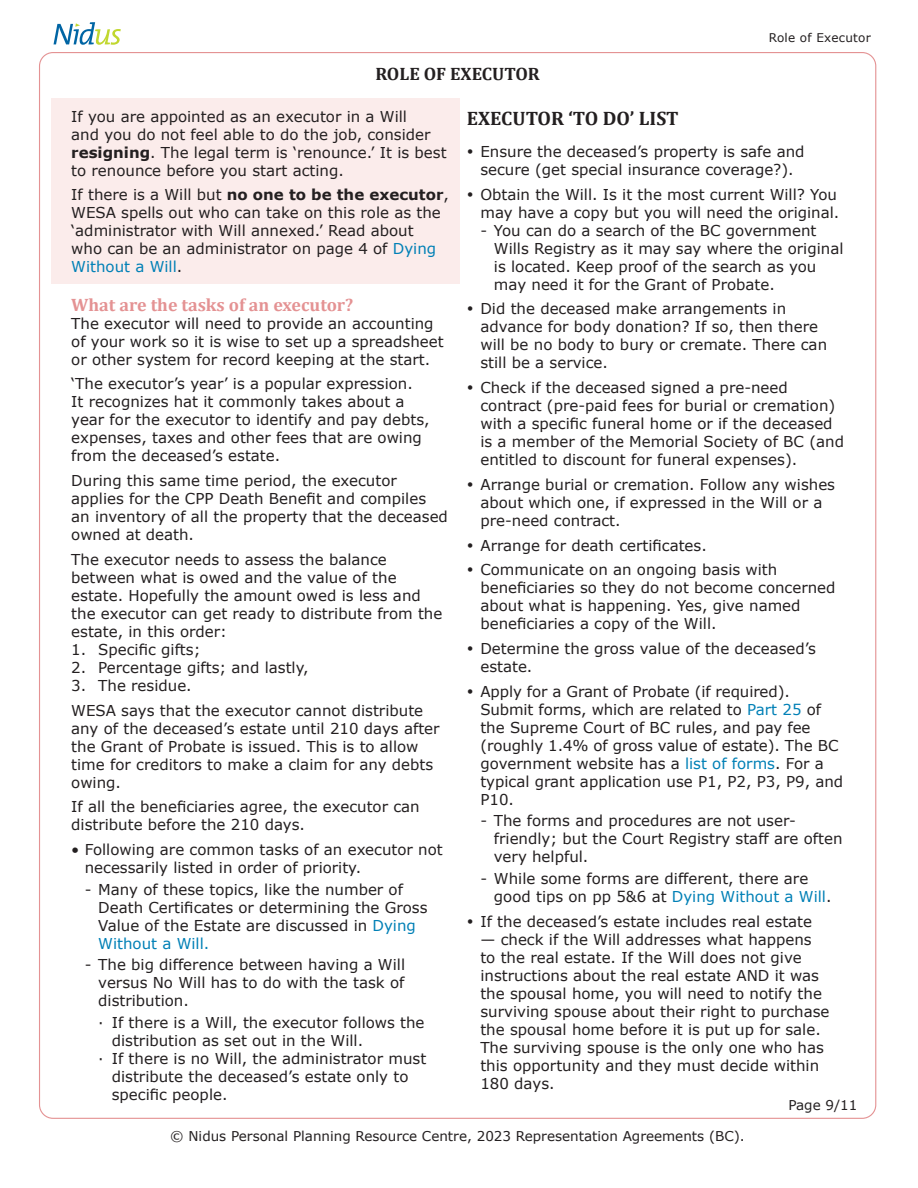
<style>
.page{position:relative;width:918px;height:1188px;background:#fff}
.page>*{position:absolute;margin:0;border:0;box-sizing:border-box;transform-origin:0 0}
.Subheading__sectional{font:700 19.5px "Cambria";color:#231f20}
.Subheading{font:700 18px "Cambria";color:#e49293}
.Bullets{font:700 18px "Cambria";color:#231f20}
.Body{font:15px/18px "Verdana";color:#231f20}
.t1{font:13.5px "Verdana";color:#231f20}
.t2{font:12px "Verdana";letter-spacing:.02em;color:#231f20}
.s1{font-weight:700}
.s2{color:#0080b6}
</style>
<div class="page">
<svg style="left:54px;top:22px;width:67px;height:23px"></svg>
<div style="left:51px;top:98px;width:408px;height:186px;background:#fbeceb"></div>
<p class="Bullets" style="left:375px;top:63px;width:166px">ROLE OF EXECUTOR</p>
<p class="t2" style="left:769px;top:30px;width:104px">Role of Executor</p>
<p class="Body" style="left:71px;top:107px;width:377px">If you are appointed as an executor in a Will<br>and you do not feel able to do the job, consider <span class="s1">resigning</span>. The legal term is ‘renounce.’ It is best to renounce before you start acting.</p>
<p class="Body" style="left:71px;top:186px;width:379px">If there is a Will but <span class="s1">no one to be the executor</span>, WESA spells out who can take on this role as the ‘administrator with Will annexed.’ Read about<br>who can be an administrator on page 4 of <span class="s2">Dying Without a Will</span>.</p>
<p class="Subheading" style="left:71px;top:293px;width:284px">What are the tasks of an executor?</p>
<p class="Body" style="left:71px;top:314px;width:374px">The executor will need to provide an accounting of your work so it is wise to set up a spreadsheet or other system for record keeping at the start.</p>
<p class="Body" style="left:71px;top:375px;width:360px">‘The executor’s year’ is a popular expression.<br>It recognizes hat it commonly takes about a year for the executor to identify and pay debts, expenses, taxes and other fees that are owing from the deceased’s estate.</p>
<p class="Body" style="left:71px;top:472px;width:378px">During this same time period, the executor applies for the CPP Death Benefit and compiles an inventory of all the property that the deceased owned at death.</p>
<p class="Body" style="left:71px;top:551px;width:373px">The executor needs to assess the balance between what is owed and the value of the estate. Hopefully the amount owed is less and the executor can get ready to distribute from the estate, in this order:</p>
<p class="Body" style="left:71px;top:641px;width:131px">1. Specific gifts;</p>
<p class="Body" style="left:71px;top:659px;width:239px">2. Percentage gifts; and lastly,</p>
<p class="Body" style="left:71px;top:677px;width:122px">3. The residue.</p>
<p class="Body" style="left:71px;top:701px;width:370px">WESA says that the executor cannot distribute any of the deceased’s estate until 210 days after the Grant of Probate is issued. This is to allow time for creditors to make a claim for any debts owing.</p>
<p class="Body" style="left:71px;top:798px;width:350px">If all the beneficiaries agree, the executor can distribute before the 210 days.</p>
<p class="Body" style="left:85px;top:841px;width:360px;text-indent:-14px">• Following are common tasks of an executor not necessarily listed in order of priority.</p>
<p class="Body" style="left:98px;top:880px;width:331px;text-indent:-13px">- Many of these topics, like the number of Death Certificates or determining the Gross Value of the Estate are discussed in <span class="s2">Dying Without a Will.</span></p>
<p class="Body" style="left:98px;top:956px;width:308px;text-align:justify;text-indent:-13px">- The big difference between having a Will versus No Will has to do with the task of distribution.</p>
<p class="Body" style="left:112px;top:1013px;width:314px;text-indent:-14px">∙ If there is a Will, the executor follows the distribution as set out in the Will.</p>
<p class="Body" style="left:112px;top:1049px;width:316px;text-indent:-14px">∙ If there is no Will, the administrator must distribute the deceased’s estate only to specific people.</p>
<p class="Subheading__sectional" style="left:467px;top:107px;width:213px">EXECUTOR ‘TO DO’ LIST</p>
<p class="Body" style="left:480px;top:143px;width:326px">Ensure the deceased’s property is safe and secure (get special insurance coverage?).</p>
<p class="Body" style="left:480px;top:185px;width:360px">Obtain the Will. Is it the most current Will? You may have a copy but you will need the original.</p>
<p class="Body" style="left:494px;top:221px;width:351px;text-indent:-14px">- You can do a search of the BC government Wills Registry as it may say where the original is located. Keep proof of the search as you may need it for the Grant of Probate.</p>
<p class="Body" style="left:480px;top:300px;width:348px">Did the deceased make arrangements in advance for body donation? If so, then there will be no body to bury or cremate. There can still be a service.</p>
<p class="Body" style="left:480px;top:379px;width:365px">Check if the deceased signed a pre-need contract (pre-paid fees for burial or cremation) with a specific funeral home or if the deceased is a member of the Memorial Society of BC (and entitled to discount for funeral expenses).</p>
<p class="Body" style="left:480px;top:476px;width:356px">Arrange burial or cremation. Follow any wishes about which one, if expressed in the Will or a pre-need contract.</p>
<p class="Body" style="left:480px;top:536px;width:228px">Arrange for death certificates.</p>
<p class="Body" style="left:480px;top:561px;width:357px">Communicate on an ongoing basis with beneficiaries so they do not become concerned about what is happening. Yes, give named beneficiaries a copy of the Will.</p>
<p class="Body" style="left:480px;top:640px;width:337px">Determine the gross value of the deceased’s estate.</p>
<p class="Body" style="left:480px;top:683px;width:364px">Apply for a Grant of Probate (if required).<br>Submit forms, which are related to <span class="s2">Part 25</span> of the Supreme Court of BC rules, and pay fee (roughly 1.4% of gross value of estate). The BC government website has a <span class="s2">list of forms</span>. For a typical grant application use P1, P2, P3, P9, and P10.</p>
<p class="Body" style="left:494px;top:812px;width:350px;text-indent:-14px">- The forms and procedures are not user&shy;friendly; but the Court Registry staff are often very helpful.</p>
<p class="Body" style="left:494px;top:870px;width:339px;text-indent:-14px">- While some forms are different, there are good tips on pp 5&amp;6 at <span class="s2">Dying Without a Will</span>.</p>
<p class="Body" style="left:480px;top:912px;width:333px">If the deceased’s estate includes real estate</p>
<p class="Body" style="left:480px;top:930px;width:351px">— check if the Will addresses what happens to the real estate. If the Will does not give instructions about the real estate AND it was the spousal home, you will need to notify the surviving spouse about their right to purchase the spousal home before it is put up for sale.<br>The surviving spouse is the only one who has this opportunity and they must decide within 180 days.</p>
<p class="t1" style="left:788px;top:1096px;width:71px">Page 9/11</p>
<p class="t1" style="left:170px;top:1128px;width:576px">© Nidus Personal Planning Resource Centre, 2023 Representation Agreements (BC).</p>
</div>
